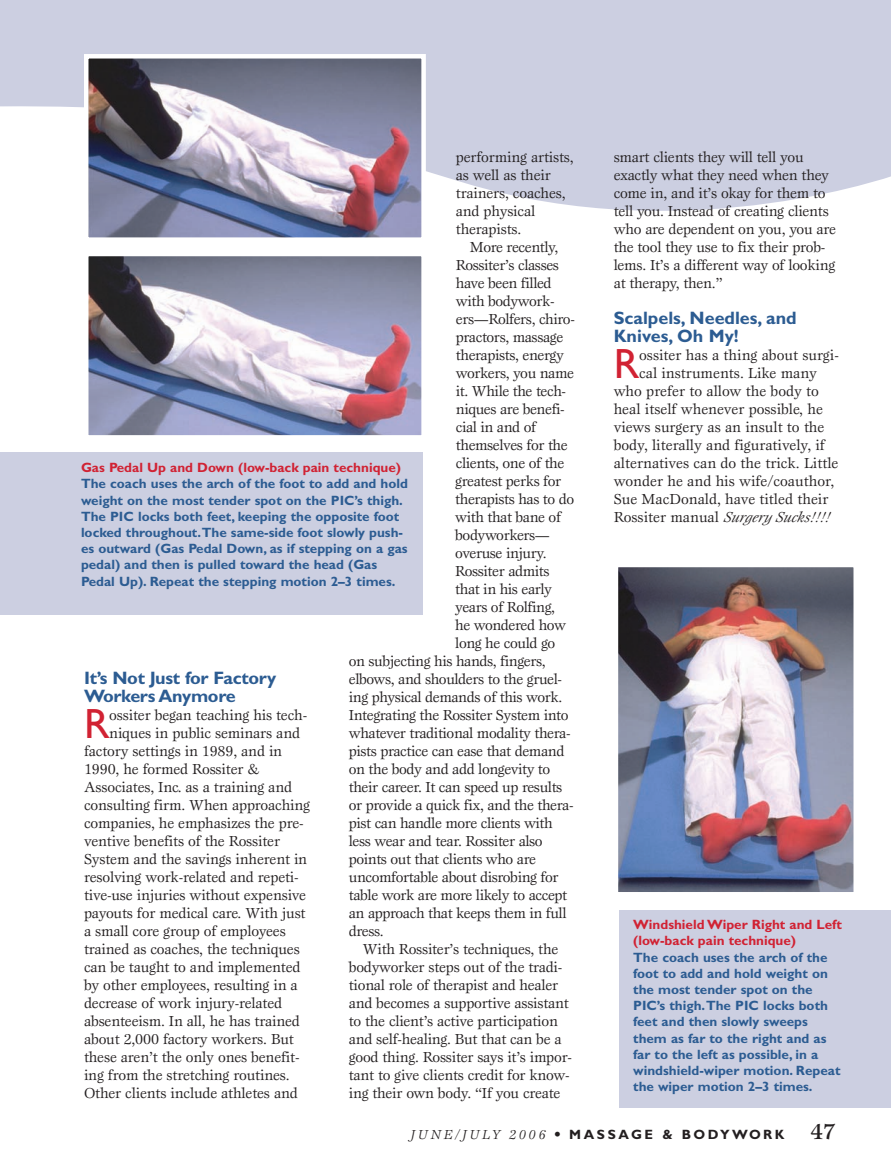
<style>
.page{position:relative;width:891px;height:1175px;background:#fff}
.page>*{position:absolute;margin:0;border:0;box-sizing:border-box;transform-origin:0 0}
.t1{font:42.45px "Gill Sans";color:#d12233}
.t2{font:700 18px/18px "Gill Sans";letter-spacing:-.015em;color:#2c5c92}
.t3{font:15px/18px "Esprit";letter-spacing:-.015em;color:#231f20}
.t4{font:italic 15px "Esprit";color:#231f20}
.t5{font:700 13.5px/16.2px "Gill Sans";color:#2c5c92}
.t6{font:700 13.5px/16.2px "Gill Sans";color:#d12233}
.t7{font:700 13.5px "Gill Sans";letter-spacing:.195em;color:#231f20}
.s1{font-style:normal}
.s2{font-family:"Esprit";font-weight:400;font-style:italic}
.s3{font-family:"Esprit";font-weight:500}
.s4{font-family:"Esprit";font-weight:500;font-size:22.5px}
</style>
<div class="page">
<svg style="left:0;top:0;width:891px;height:211px;background:#d1d4e4"></svg>
<div style="left:0;top:452px;width:422px;height:162px;background:#cccfe1"></div>
<div style="left:620px;top:910px;width:271px;height:197px;background:#cccfe1"></div>
<img style="left:89px;top:59px;width:332px;height:178px">
<div style="left:84px;top:54px;width:342px;height:188px;border:4px solid #fff"></div>
<img style="left:89px;top:257px;width:332px;height:177px">
<div style="left:84px;top:252px;width:342px;height:187px;border:4px solid #fff"></div>
<img style="left:619px;top:567px;width:234px;height:324px">
<div style="left:614px;top:562px;width:244px;height:334px;border:4px solid #fff"></div>
<p class="t3" style="left:614px;top:149px;width:224px">smart clients they will tell you exactly what they need when they come in, and it’s okay for them to tell you. Instead of creating clients who are dependent on you, you are the tool they use to fix their prob&shy;lems. It’s a different way of looking at therapy, then.”</p>
<p class="t2" style="left:614px;top:311px;width:185px">Scalpels, Needles, and<br>Knives, Oh My!</p>
<h1 class="t1" style="left:614px;top:349px;width:27px">R</h1>
<p class="t3" style="left:639px;top:347px;width:201px">ossiter has a thing about surgi-</p>
<p class="t3" style="left:456px;top:149px;width:119px">performing artists, as well as their trainers, coaches, and physical therapists.</p>
<p class="t3" style="left:470px;top:239px;width:90px">More recently,</p>
<p class="t3" style="left:456px;top:257px;width:105px">Rossiter’s classes</p>
<p class="t3" style="left:456px;top:275px;width:97px">have been filled</p>
<p class="t3" style="left:456px;top:293px;width:100px">with bodywork-</p>
<p class="t3" style="left:456px;top:311px;width:120px">ers—Rolfers, chiro-</p>
<p class="t3" style="left:456px;top:329px;width:109px">practors, massage</p>
<p class="t3" style="left:456px;top:347px;width:109px">therapists, energy</p>
<p class="t3" style="left:456px;top:365px;width:120px">workers, you name</p>
<p class="t3" style="left:456px;top:383px;width:112px">it. While the tech-</p>
<p class="t3" style="left:456px;top:401px;width:110px">niques are benefi-</p>
<p class="t3" style="left:456px;top:419px;width:82px">cial in and of</p>
<p class="t3" style="left:456px;top:437px;width:113px">themselves for the</p>
<p class="t3" style="left:456px;top:455px;width:110px">clients, one of the</p>
<p class="t3" style="left:455px;top:473px;width:108px">greatest perks for</p>
<p class="t3" style="left:455px;top:491px;width:120px">therapists has to do</p>
<p class="t3" style="left:455px;top:509px;width:107px">with that bane of</p>
<p class="t3" style="left:455px;top:527px;width:96px">bodyworkers—</p>
<p class="t3" style="left:455px;top:545px;width:93px">overuse injury.</p>
<p class="t3" style="left:455px;top:563px;width:96px">Rossiter admits</p>
<p class="t3" style="left:455px;top:581px;width:98px">that in his early</p>
<p class="t3" style="left:455px;top:599px;width:101px">years of Rolfing,</p>
<p class="t3" style="left:455px;top:617px;width:112px">he wondered how</p>
<p class="t3" style="left:455px;top:635px;width:102px">long he could go</p>
<p class="t3" style="left:349px;top:653px;width:198px">on subjecting his hands, fingers,</p>
<p class="t3" style="left:349px;top:671px;width:215px">elbows, and shoulders to the gruel-</p>
<p class="t3" style="left:349px;top:689px;width:215px">ing physical demands of this work.</p>
<p class="t3" style="left:349px;top:707px;width:221px">Integrating the Rossiter System into</p>
<p class="t3" style="left:349px;top:725px;width:223px">whatever traditional modality thera-</p>
<p class="t3" style="left:349px;top:743px;width:217px">pists practice can ease that demand</p>
<p class="t3" style="left:349px;top:761px;width:203px">on the body and add longevity to</p>
<p class="t3" style="left:349px;top:779px;width:215px">their career. It can speed up results</p>
<p class="t3" style="left:349px;top:797px;width:226px">or provide a quick fix, and the thera-</p>
<p class="t3" style="left:349px;top:815px;width:205px">pist can handle more clients with</p>
<p class="t3" style="left:349px;top:833px;width:195px">less wear and tear. Rossiter also</p>
<p class="t3" style="left:349px;top:851px;width:189px">points out that clients who are</p>
<p class="t3" style="left:349px;top:869px;width:211px">uncomfortable about disrobing for</p>
<p class="t3" style="left:349px;top:887px;width:220px">table work are more likely to accept</p>
<p class="t3" style="left:349px;top:905px;width:219px">an approach that keeps them in full</p>
<p class="t3" style="left:349px;top:923px;width:36px">dress.</p>
<p class="t3" style="left:363px;top:941px;width:197px">With Rossiter’s techniques, the</p>
<p class="t3" style="left:349px;top:959px;width:215px">bodyworker steps out of the tradi-</p>
<p class="t3" style="left:349px;top:977px;width:211px">tional role of therapist and healer</p>
<p class="t3" style="left:349px;top:995px;width:221px">and becomes a supportive assistant</p>
<p class="t3" style="left:349px;top:1013px;width:211px">to the client’s active participation</p>
<p class="t3" style="left:349px;top:1031px;width:214px">and self-healing. But that can be a</p>
<p class="t3" style="left:349px;top:1049px;width:225px">good thing. Rossiter says it’s impor-</p>
<p class="t3" style="left:349px;top:1067px;width:222px">tant to give clients credit for know-</p>
<p class="t3" style="left:349px;top:1085px;width:213px">ing their own body. “If you create</p>
<p class="t3" style="left:639px;top:365px;width:179px">cal instruments. Like many</p>
<p class="t3" style="left:614px;top:383px;width:207px">who prefer to allow the body to</p>
<p class="t3" style="left:614px;top:401px;width:211px">heal itself whenever possible, he</p>
<p class="t3" style="left:614px;top:419px;width:212px">views surgery as an insult to the</p>
<p class="t3" style="left:614px;top:437px;width:213px">body, literally and figuratively, if</p>
<p class="t3" style="left:614px;top:455px;width:226px">alternatives can do the trick. Little</p>
<p class="t3" style="left:614px;top:473px;width:222px">wonder he and his wife/coauthor,</p>
<p class="t3" style="left:614px;top:491px;width:216px">Sue MacDonald, have titled their</p>
<p class="t4" style="left:614px;top:511px;width:221px"><span class="s1">Rossiter manual</span> Surgery Sucks!!!!</p>
<p class="t6" style="left:81px;top:461px;width:322px">Gas Pedal Up and Down (low-back pain technique)</p>
<p class="t5" style="left:81px;top:477px;width:328px">The coach uses the arch of the foot to add and hold weight on the most tender spot on the PIC’s thigh.<br>The PIC locks both feet, keeping the opposite foot locked throughout.The same-side foot slowly push&shy;es outward (Gas Pedal Down, as if stepping on a gas pedal) and then is pulled toward the head (Gas Pedal Up). Repeat the stepping motion 2–3 times.</p>
<p class="t2" style="left:84px;top:671px;width:194px">It’s Not Just for Factory<br>Workers Anymore</p>
<h1 class="t1" style="left:84px;top:709px;width:27px">R</h1>
<p class="t3" style="left:109px;top:707px;width:199px">ossiter began teaching his tech-</p>
<p class="t3" style="left:109px;top:725px;width:192px">niques in public seminars and</p>
<p class="t3" style="left:84px;top:743px;width:200px">factory settings in 1989, and in</p>
<p class="t3" style="left:84px;top:761px;width:177px">1990, he formed Rossiter &amp;</p>
<p class="t3" style="left:84px;top:779px;width:210px">Associates, Inc. as a training and</p>
<p class="t3" style="left:84px;top:797px;width:228px">consulting firm. When approaching</p>
<p class="t3" style="left:84px;top:815px;width:221px">companies, he emphasizes the pre-</p>
<p class="t3" style="left:84px;top:833px;width:198px">ventive benefits of the Rossiter</p>
<p class="t3" style="left:84px;top:851px;width:225px">System and the savings inherent in</p>
<p class="t3" style="left:84px;top:869px;width:216px">resolving work-related and repeti-</p>
<p class="t3" style="left:84px;top:887px;width:224px">tive-use injuries without expensive</p>
<p class="t3" style="left:84px;top:905px;width:223px">payouts for medical care. With just</p>
<p class="t3" style="left:84px;top:923px;width:203px">a small core group of employees</p>
<p class="t3" style="left:84px;top:941px;width:217px">trained as coaches, the techniques</p>
<p class="t3" style="left:84px;top:959px;width:218px">can be taught to and implemented</p>
<p class="t3" style="left:84px;top:977px;width:215px">by other employees, resulting in a</p>
<p class="t3" style="left:84px;top:995px;width:200px">decrease of work injury-related</p>
<p class="t3" style="left:84px;top:1013px;width:218px">absenteeism. In all, he has trained</p>
<p class="t3" style="left:84px;top:1031px;width:211px">about 2,000 factory workers. But</p>
<p class="t3" style="left:84px;top:1049px;width:217px">these aren’t the only ones benefit-</p>
<p class="t3" style="left:84px;top:1067px;width:207px">ing from the stretching routines.</p>
<p class="t3" style="left:84px;top:1085px;width:215px">Other clients include athletes and</p>
<p class="t6" style="left:633px;top:918px;width:210px">Windshield Wiper Right and Left (low-back pain technique)</p>
<p class="t5" style="left:633px;top:950px;width:209px">The coach uses the arch of the foot to add and hold weight on the most tender spot on the<br>PIC’s thigh.The PIC locks both feet and then slowly sweeps them as far to the right and as far to the left as possible, in a windshield-wiper motion. Repeat the wiper motion 2–3 times.</p>
<p class="t7" style="left:411px;top:1129px;width:426px"><span class="s2">JUNE/JULY 2006</span> <span class="s3">•</span> MASSAGE &amp; BODYWORK <span class="s4">47</span></p>
</div>
